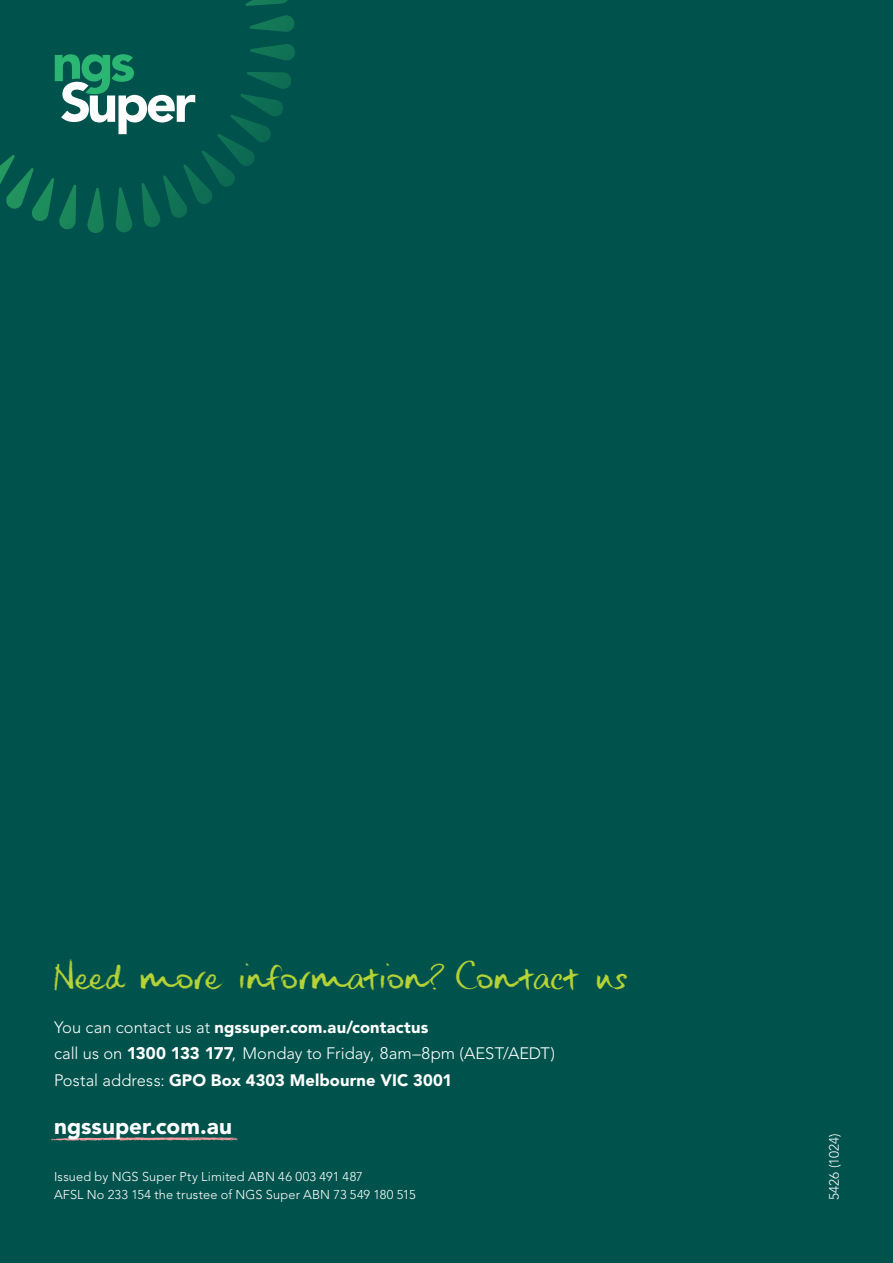
<style>
.page{position:relative;width:893px;height:1263px;background:#00524c}
.page>*{position:absolute;margin:0;border:0;box-sizing:border-box;transform-origin:0 0}
.t1{font:36px "NGS Noteworthy";color:#b7d435}
.t2{font:900 22.5px "Avenir LT Std";letter-spacing:.005em;color:#fff}
.t3{font:300 16.5px/26.5px "Avenir LT Std";color:#fff}
.t4{font:300 13.5px "Avenir LT Std";color:#fff}
.t5{font:300 12.75px/18px "Avenir LT Std";letter-spacing:.015em;color:#fff}
.s1{font-weight:900}
.s2{font-weight:900;font-size:16.8px}
.s3{font-size:16.8px}
</style>
<div class="page">
<svg style="left:0;top:44px;width:295px;height:189px"></svg>
<svg style="left:249px;top:15px;width:46px;height:17px"></svg>
<svg style="left:245px;top:0;width:43px;height:6px"></svg>
<svg style="left:51px;top:1137px;width:187px;height:4px"></svg>
<h1 class="t1" style="left:54px;top:956px;width:575px">Need more information? Con tact us</h1>
<p class="t3" style="left:54px;top:1014px;width:502px">You can contact us at <span class="s1">ngssuper.com.au/contactus<br></span>call us on <span class="s2">1300 133 177</span>, Monday to Friday, <span class="s3">8am–8pm</span> (AEST/AEDT)<br>Postal address: <span class="s1">GPO Box 4303 Melbourne VIC 3001</span></p>
<h2 class="t2" style="left:54px;top:1112px;width:180px">ngssuper.com.au</h2>
<p class="t5" style="left:54px;top:1168px;width:363px">Issued by NGS Super Pty Limited ABN 46 003 491 487<br>AFSL No 233 154 the trustee of NGS Super ABN 73 549 180 515</p>
<p class="t4" style="left:826px;top:1200px;width:68px;rotate:-90deg">5426 (1024)</p>
</div>
